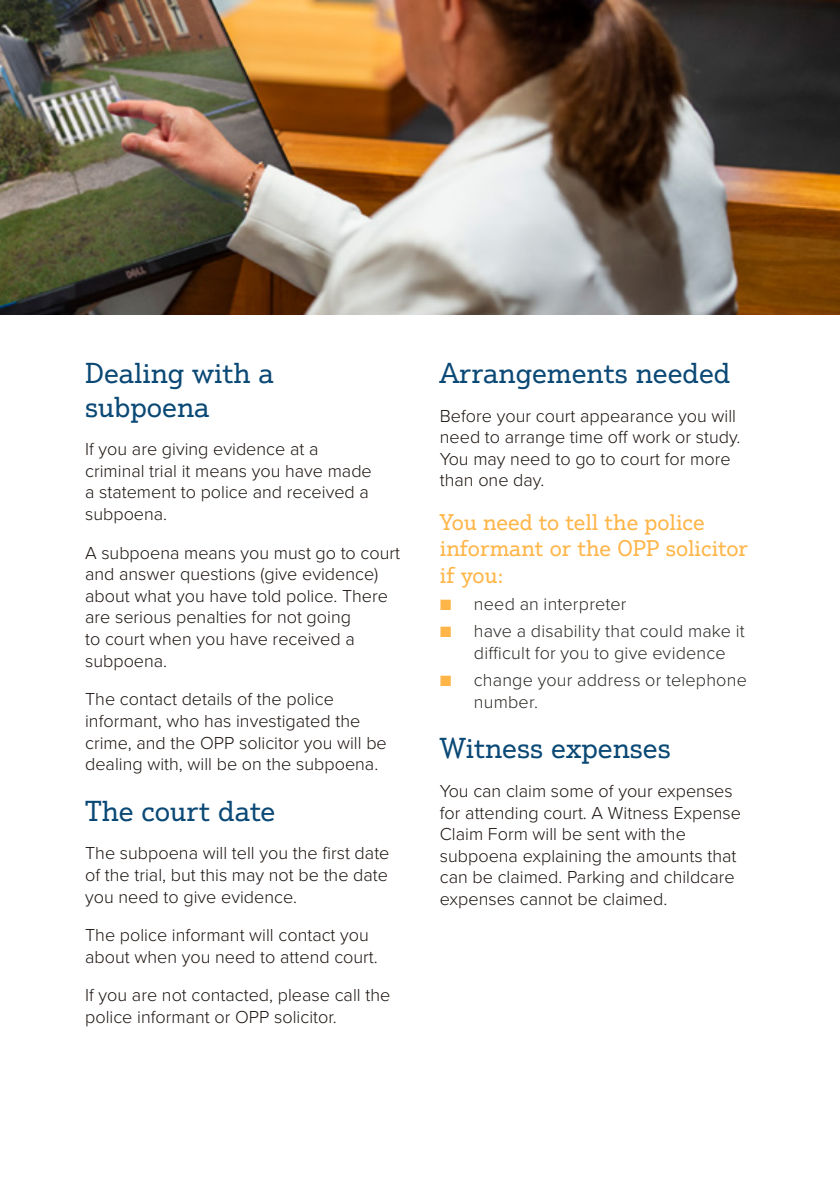
<style>
.page{position:relative;width:840px;height:1191px;background:#fff}
.page>*{position:absolute;margin:0;border:0;box-sizing:border-box;transform-origin:0 0}
.t1{font:28px/33.6px "Justus Pro";color:#0a4875}
.t2{font:22px/26.4px "Justus Pro";color:#ffb548}
.t3{font:300 18px/21.6px "Proxima Nova";color:#1d1511}
.t4{font:300 18px/21.6px "Proxima Nova";letter-spacing:.01em;color:#2d2a26}
.s1{font-weight:400;color:#ffb548}
</style>
<div class="page">
<img style="left:0;top:0;width:839px;height:315px">
<h1 class="t1" style="left:85px;top:356px;width:190px">Dealing with a subpoena</h1>
<p class="t3" style="left:85px;top:437px;width:288px">If you are giving evidence at a criminal trial it means you have made a statement to police and received a subpoena.</p>
<p class="t3" style="left:85px;top:541px;width:316px">A subpoena means you must go to court and answer questions (give evidence) about what you have told police. There are serious penalties for not going<br>to court when you have received a subpoena.</p>
<p class="t3" style="left:85px;top:687px;width:303px">The contact details of the police informant, who has investigated the crime, and the OPP solicitor you will be dealing with, will be on the subpoena.</p>
<h1 class="t1" style="left:85px;top:793px;width:192px">The court date</h1>
<p class="t3" style="left:85px;top:841px;width:306px;text-align:justify">The subpoena will tell you the first date of the trial, but this may not be the date you need to give evidence.</p>
<p class="t3" style="left:85px;top:923px;width:294px">The police informant will contact you about when you need to attend court.</p>
<p class="t3" style="left:85px;top:983px;width:306px">If you are not contacted, please call the police informant or OPP solicitor.</p>
<h1 class="t1" style="left:439px;top:356px;width:292px">Arrangements needed</h1>
<p class="t3" style="left:439px;top:404px;width:302px">Before your court appearance you will need to arrange time off work or study.<br>You may need to go to court for more than one day.</p>
<p class="t2" style="left:439px;top:508px;width:309px">You need to tell the police informant or the OPP solicitor if you:</p>
<p class="t4" style="left:439px;top:592px;width:188px"><span class="s1">■</span> need an interpreter</p>
<p class="t4" style="left:473px;top:619px;width:272px;text-indent:-34px"><span class="s1">■</span> have a disability that could make it difficult for you to give evidence</p>
<p class="t4" style="left:473px;top:668px;width:274px;text-indent:-34px"><span class="s1">■</span> change your address or telephone number.</p>
<h1 class="t1" style="left:439px;top:731px;width:232px">Witness expenses</h1>
<p class="t3" style="left:439px;top:779px;width:302px">You can claim some of your expenses for attending court. A Witness Expense Claim Form will be sent with the subpoena explaining the amounts that can be claimed. Parking and childcare expenses cannot be claimed.</p>
</div>
